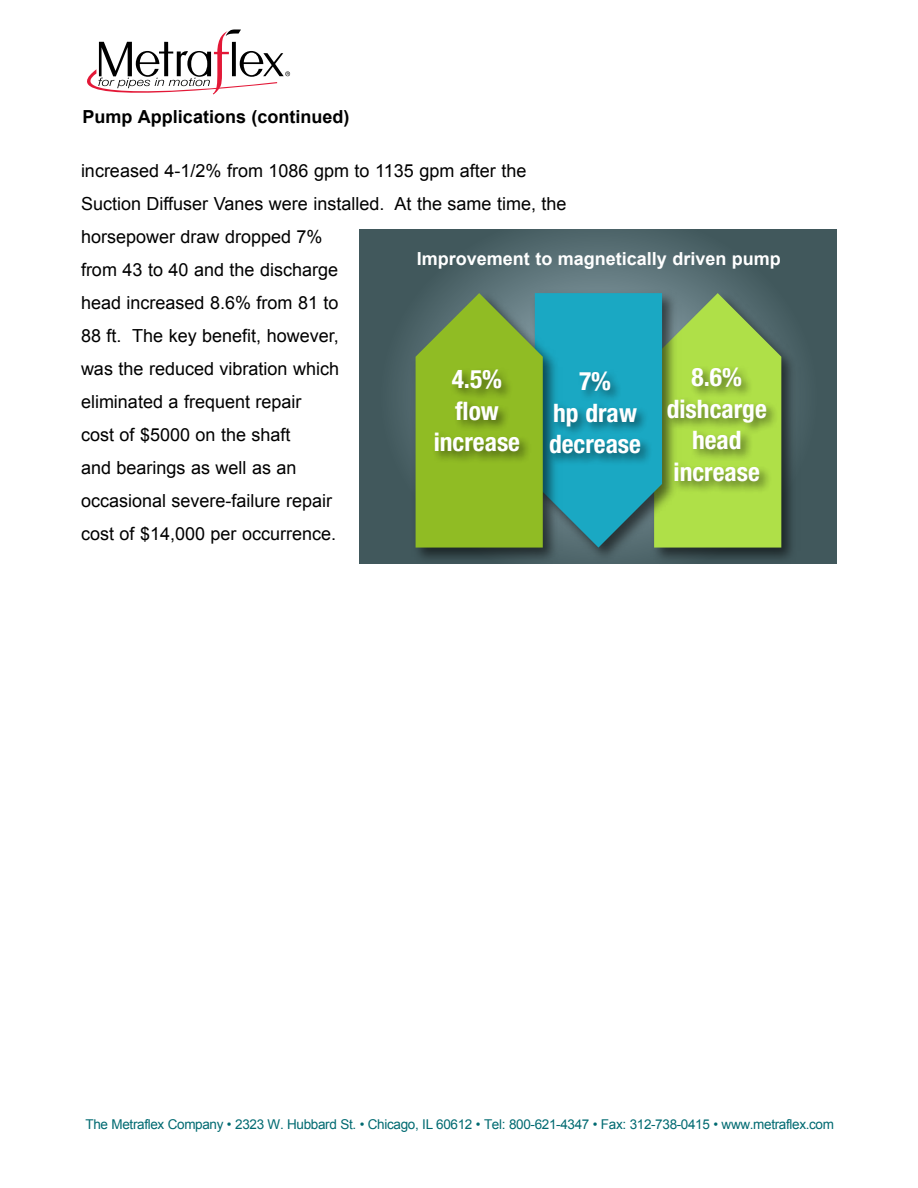
<style>
.page{position:relative;width:918px;height:1188px;background:#fff}
.page>*{position:absolute;margin:0;border:0;box-sizing:border-box;transform-origin:0 0}
.t1{font:700 condensed 25.5px/31.5px "Helvetica Neue LT Std";color:#fff;text-align:center}
.t2{font:18px/33px "Arial";color:#000}
.t3{font:700 18px "Arial";color:#fff}
.t4{font:700 18px "Arial";color:#000}
.t5{font:13.5px "Arial";letter-spacing:-.025em;color:#006a71}
</style>
<div class="page">
<svg style="left:87px;top:30px;width:203px;height:65px"></svg>
<svg style="left:360px;top:230px;width:477px;height:333px;background:#475e62"></svg>
<img style="left:682px;top:286px;width:119px;height:278px">
<img style="left:562px;top:286px;width:120px;height:278px">
<img style="left:409px;top:286px;width:153px;height:278px">
<svg style="left:416px;top:293px;width:365px;height:255px;background:#68ac65"></svg>
<div style="left:665px;top:365px;width:114px;height:129px;background:#000;opacity:.5"></div>
<div style="left:547px;top:369px;width:106px;height:97px;background:#000;opacity:.5"></div>
<div style="left:432px;top:367px;width:100px;height:97px;background:#000;opacity:.5"></div>
<p class="t4" style="left:82px;top:104px;width:269px">Pump Applications (continued)</p>
<p class="t2" style="left:81px;top:155px;width:487px">increased 4-1/2% from 1086 gpm to 1135 gpm after the Suction Diffuser Vanes were installed. At the same time, the horsepower draw dropped 7%<br>from 43 to 40 and the discharge<br>head increased 8.6% from 81 to<br>88 ft. The key benefit, however,<br>was the reduced vibration which<br>eliminated a frequent repair<br>cost of $5000 on the shaft<br>and bearings as well as an<br>occasional severe-failure repair<br>cost of $14,000 per occurrence.</p>
<p class="t3" style="left:417px;top:247px;width:366px">Improvement to magnetically driven pump</p>
<h1 class="t1" style="left:667px;top:361px;width:102px">8.6% dishcarge head increase</h1>
<h1 class="t1" style="left:434px;top:363px;width:88px">4.5% flow increase</h1>
<h1 class="t1" style="left:549px;top:365px;width:94px">7%<br>hp draw decrease</h1>
<p class="t5" style="left:86px;top:1115px;width:750px">The Metraflex Company • 2323 W. Hubbard St. • Chicago, IL 60612 • Tel: 800-621-4347 • Fax: 312-738-0415 • www.metraflex.com</p>
</div>
